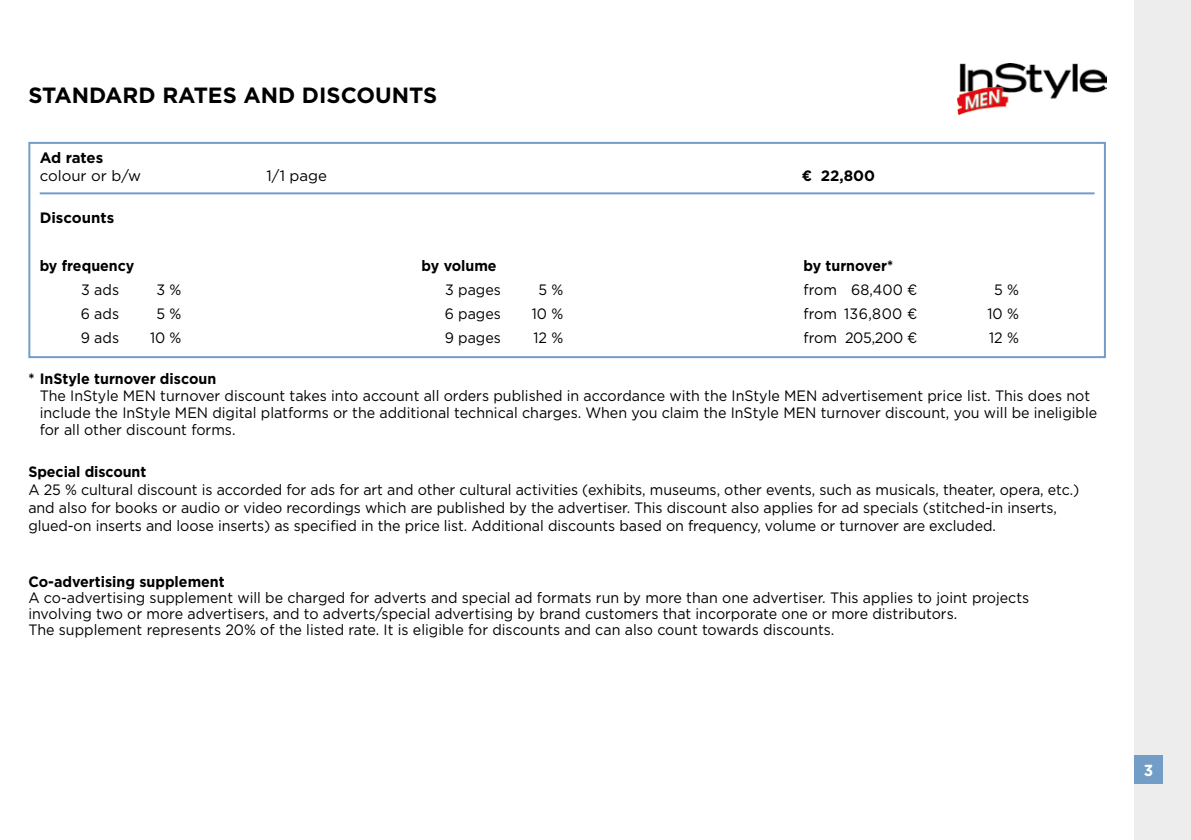
<style>
.page{position:relative;width:1191px;height:840px;background:#fff}
.page>*{position:absolute;margin:0;border:0;box-sizing:border-box;transform-origin:0 0}
.t1{font:700 22px "Gotham";color:#000}
.t2{font:700 16px "Gotham";color:#fff;scale:.95 1}
.t3{font:15px/18px "Gotham";color:#000;scale:.95 1}
.t4{font:700 15px "Gotham";color:#000;scale:.95 1}
.t5{font:15px "Gotham";color:#000}
.t6{font:700 15px "Gotham";color:#000}
.t7{font:15px "Gotham";letter-spacing:.03em;color:#000;scale:.95 1}
.t8{font:15px "Gotham";letter-spacing:-.02em;color:#000;scale:.95 1}
</style>
<div class="page">
<img style="left:957px;top:63px;width:149px;height:51px">
<div style="left:1134px;top:0;width:57px;height:839px;background:#ededed"></div>
<div style="left:1134px;top:754px;width:28px;height:28px;background:#719dc6"></div>
<div style="left:28px;top:142px;width:1078px;height:216px;border:2px solid #719dc6"></div>
<hr style="left:40px;top:192px;width:1054px;height:2px;background:#719dc6">
<h1 class="t1" style="left:28px;top:80px;width:410px">STANDARD RATES AND DISCOUNTS</h1>
<p class="t6" style="left:40px;top:148px;width:65px">Ad rates</p>
<p class="t5" style="left:40px;top:166px;width:103px">colour or b/w</p>
<p class="t5" style="left:266px;top:166px;width:62px">1/1 page</p>
<p class="t4" style="left:802px;top:166px;width:78px">€ 22,800</p>
<p class="t6" style="left:40px;top:208px;width:76px">Discounts</p>
<p class="t4" style="left:40px;top:256px;width:101px">by frequency</p>
<p class="t3" style="left:81px;top:280px;width:41px">3 ads</p>
<p class="t3" style="left:157px;top:280px;width:28px">3 %</p>
<p class="t3" style="left:81px;top:304px;width:42px">6 ads</p>
<p class="t3" style="left:157px;top:304px;width:28px">5 %</p>
<p class="t3" style="left:81px;top:328px;width:42px">9 ads</p>
<p class="t3" style="left:150px;top:328px;width:35px">10 %</p>
<p class="t4" style="left:421px;top:256px;width:81px">by volume</p>
<p class="t3" style="left:445px;top:280px;width:60px">3 pages</p>
<p class="t3" style="left:538px;top:280px;width:28px">5 %</p>
<p class="t3" style="left:445px;top:304px;width:61px">6 pages</p>
<p class="t3" style="left:532px;top:304px;width:35px">10 %</p>
<p class="t3" style="left:445px;top:328px;width:61px">9 pages</p>
<p class="t3" style="left:533px;top:328px;width:33px">12 %</p>
<p class="t4" style="left:803px;top:256px;width:96px">by turnover*</p>
<p class="t3" style="left:803px;top:280px;width:121px">from 68,400 €</p>
<p class="t3" style="left:994px;top:280px;width:28px">5 %</p>
<p class="t7" style="left:803px;top:304px;width:121px">from 136,800 €</p>
<p class="t3" style="left:987px;top:304px;width:35px">10 %</p>
<p class="t8" style="left:803px;top:328px;width:122px">from 205,200 €</p>
<p class="t3" style="left:989px;top:328px;width:33px">12 %</p>
<p class="t4" style="left:28px;top:368px;width:199px">* InStyle turnover discoun</p>
<p class="t3" style="left:40px;top:386px;width:1114px;line-height:17px">The InStyle MEN turnover discount takes into account all orders published in accordance with the InStyle MEN advertisement price list. This does not include the InStyle MEN digital platforms or the additional technical charges. When you claim the InStyle MEN turnover discount, you will be ineligible for all other discount forms.</p>
<p class="t4" style="left:28px;top:461px;width:126px">Special discount</p>
<p class="t3" style="left:28px;top:480px;width:1107px">A 25 % cultural discount is accorded for ads for art and other cultural activities (exhibits, museums, other events, such as musicals, theater, opera, etc.) and also for books or audio or video recordings which are published by the advertiser. This discount also applies for ad specials (stitched-in inserts, glued-on inserts and loose inserts) as specified in the price list. Additional discounts based on frequency, volume or turnover are excluded.</p>
<p class="t4" style="left:28px;top:571px;width:208px">Co-advertising supplement</p>
<p class="t3" style="left:28px;top:589px;width:1055px;line-height:16px">A co-advertising supplement will be charged for adverts and special ad formats run by more than one advertiser. This applies to joint projects involving two or more advertisers, and to adverts/special advertising by brand customers that incorporate one or more distributors.<br>The supplement represents 20% of the listed rate. It is eligible for discounts and can also count towards discounts.</p>
<p class="t2" style="left:1143px;top:759px;width:11px">3</p>
</div>
